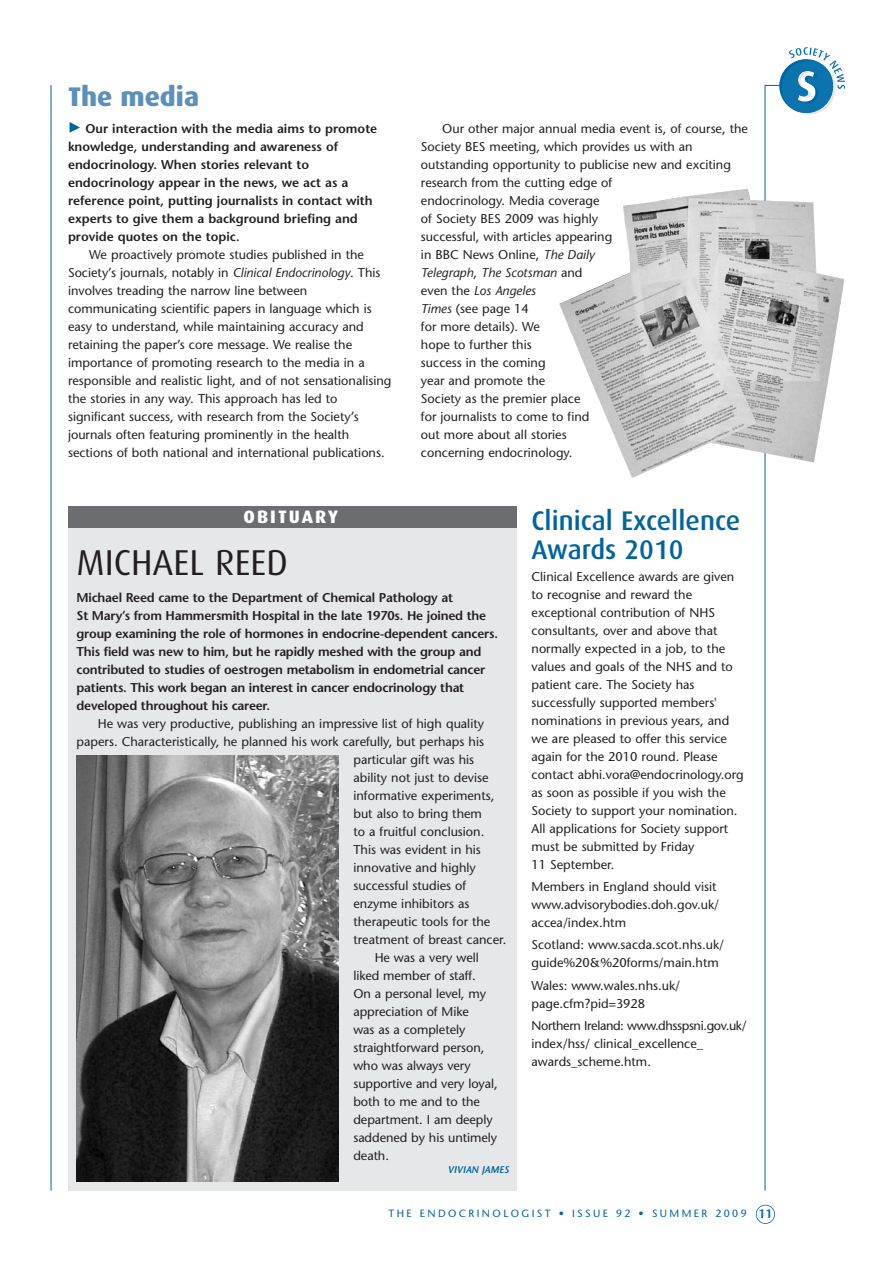
<style>
.page{position:relative;width:893px;height:1263px;background:#fff}
.page>*{position:absolute;margin:0;border:0;box-sizing:border-box;transform-origin:0 0}
.t1{font:36px "Dax";color:#231f20}
.t2{font:500 27px/28.5px "Dax";color:#00649e}
.t3{font:800 27px "Dax";color:#5b8fbc}
.t4{font:800 18px "Dax";letter-spacing:.115em;color:#fff}
.t5{font:12.75px/18px "Stone Sans";color:#231f20}
.t6{font:600 12.75px/18px "Stone Sans";letter-spacing:-.015em;color:#231f20}
.t7{font:10.5px "Stone Sans";letter-spacing:.23em;color:#00649e}
.t8{font:italic 600 9.75px "Stone Sans";color:#00649e}
.s1{font-style:italic}
.s2{font-weight:600;font-size:12px}
</style>
<div class="page">
<div style="left:68px;top:510px;width:449px;height:681px;background:#e6e7e9"></div>
<div style="left:756px;top:1205px;width:19px;height:19px;border:2px solid #00649e;border-radius:50%"></div>
<hr style="left:51px;top:85px;width:1px;height:1106px;background:#00649e">
<svg style="left:70px;top:122px;width:10px;height:11px"></svg>
<svg style="left:764px;top:47px;width:81px;height:1144px"></svg>
<img style="left:559px;top:189px;width:285px;height:289px">
<div style="left:68px;top:506px;width:449px;height:21px;background:#6c6d70"></div>
<img style="left:77px;top:756px;width:261px;height:425px">
<h2 class="t3" style="left:68px;top:85px;width:133px">The media</h2>
<p class="t6" style="left:68px;top:121px;width:311px;text-indent:18px">Our interaction with the media aims to promote knowledge, understanding and awareness of endocrinology. When stories relevant to endocrinology appear in the news, we act as a reference point, putting journalists in contact with experts to give them a background briefing and provide quotes on the topic.</p>
<p class="t5" style="left:68px;top:247px;width:325px;text-indent:21px">We proactively promote studies published in the Society’s journals, notably in <span class="s1">Clinical Endocrinology</span>. This involves treading the narrow line between communicating scientific papers in language which is easy to understand, while maintaining accuracy and retaining the paper’s core message. We realise the importance of promoting research to the media in a responsible and realistic light, and of not sensationalising the stories in any way. This approach has led to significant success, with research from the Society’s journals often featuring prominently in the health sections of both national and international publications.</p>
<p class="t5" style="left:421px;top:121px;width:329px;text-indent:21px">Our other major annual media event is, of course, the<br>Society BES meeting, which provides us with an outstanding opportunity to publicise new and exciting research from the cutting edge of<br>endocrinology. Media coverage<br>of Society BES 2009 was highly<br>successful, with articles appearing<br>in BBC News Online, <span class="s1">The Daily<br>Telegraph</span>, <span class="s1">The Scotsman</span> and<br>even the <span class="s1">Los Angeles<br>Times</span> (see page 14<br>for more details). We<br>hope to further this<br>success in the coming<br>year and promote the<br>Society as the premier place<br>for journalists to come to find<br>out more about all stories<br>concerning endocrinology.</p>
<h3 class="t4" style="left:243px;top:508px;width:96px">OBITUARY</h3>
<h1 class="t1" style="left:77px;top:547px;width:213px">MICHAEL REED</h1>
<p class="t6" style="left:77px;top:590px;width:423px">Michael Reed came to the Department of Chemical Pathology at<br>St Mary’s from Hammersmith Hospital in the late 1970s. He joined the group examining the role of hormones in endocrine-dependent cancers.<br>This field was new to him, but he rapidly meshed with the group and contributed to studies of oestrogen metabolism in endometrial cancer patients. This work began an interest in cancer endocrinology that developed throughout his career.</p>
<p class="t5" style="left:98px;top:716px;width:388px">He was very productive, publishing an impressive list of high quality</p>
<p class="t5" style="left:77px;top:734px;width:409px">papers. Characteristically, he planned his work carefully, but perhaps his</p>
<p class="t5" style="left:353px;top:752px;width:122px">particular gift was his</p>
<p class="t5" style="left:353px;top:770px;width:137px">ability not just to devise</p>
<p class="t5" style="left:353px;top:788px;width:142px">informative experiments,</p>
<p class="t5" style="left:353px;top:806px;width:130px">but also to bring them</p>
<p class="t5" style="left:353px;top:824px;width:132px">to a fruitful conclusion.</p>
<p class="t5" style="left:353px;top:842px;width:129px">This was evident in his</p>
<p class="t5" style="left:353px;top:860px;width:124px">innovative and highly</p>
<p class="t5" style="left:353px;top:878px;width:114px">successful studies of</p>
<p class="t5" style="left:353px;top:896px;width:117px">enzyme inhibitors as</p>
<p class="t5" style="left:353px;top:914px;width:138px">therapeutic tools for the</p>
<p class="t5" style="left:353px;top:932px;width:154px">treatment of breast cancer.</p>
<p class="t5" style="left:375px;top:950px;width:105px">He was a very well</p>
<p class="t5" style="left:353px;top:968px;width:124px">liked member of staff.</p>
<p class="t5" style="left:353px;top:986px;width:134px">On a personal level, my</p>
<p class="t5" style="left:353px;top:1004px;width:117px">appreciation of Mike</p>
<p class="t5" style="left:353px;top:1022px;width:113px">was as a completely</p>
<p class="t5" style="left:353px;top:1040px;width:132px">straightforward person,</p>
<p class="t5" style="left:353px;top:1058px;width:119px">who was always very</p>
<p class="t5" style="left:353px;top:1076px;width:146px">supportive and very loyal,</p>
<p class="t5" style="left:353px;top:1094px;width:128px">both to me and to the</p>
<p class="t5" style="left:353px;top:1112px;width:141px">department. I am deeply</p>
<p class="t5" style="left:353px;top:1130px;width:145px">saddened by his untimely</p>
<p class="t5" style="left:353px;top:1148px;width:37px">death.</p>
<p class="t8" style="left:448px;top:1166px;width:63px">VIVIAN JAMES</p>
<h2 class="t2" style="left:531px;top:508px;width:210px">Clinical Excellence<br>Awards 2010</h2>
<p class="t5" style="left:531px;top:569px;width:214px">Clinical Excellence awards are given to recognise and reward the exceptional contribution of NHS consultants, over and above that normally expected in a job, to the values and goals of the NHS and to patient care. The Society has successfully supported members' nominations in previous years, and we are pleased to offer this service again for the 2010 round. Please contact abhi.vora@endocrinology.org as soon as possible if you wish the<br>Society to support your nomination.<br>All applications for Society support must be submitted by Friday<br>11 September.</p>
<p class="t5" style="left:531px;top:879px;width:189px">Members in England should visit www.advisorybodies.doh.gov.uk/ accea/index.htm</p>
<p class="t5" style="left:531px;top:937px;width:194px">Scotland: www.sacda.scot.nhs.uk/ guide%20&amp;%20forms/main.htm</p>
<p class="t5" style="left:531px;top:977px;width:150px">Wales: www.wales.nhs.uk/ page.cfm?pid=3928</p>
<p class="t5" style="left:531px;top:1018px;width:217px">Northern Ireland: www.dhsspsni.gov.uk/ index/hss/ clinical_excellence_ awards_scheme.htm.</p>
<p class="t7" style="left:388px;top:1209px;width:385px">THE ENDOCRINOLOGIST • ISSUE 92 • SUMMER 2009 <span class="s2">11</span></p>
</div>
